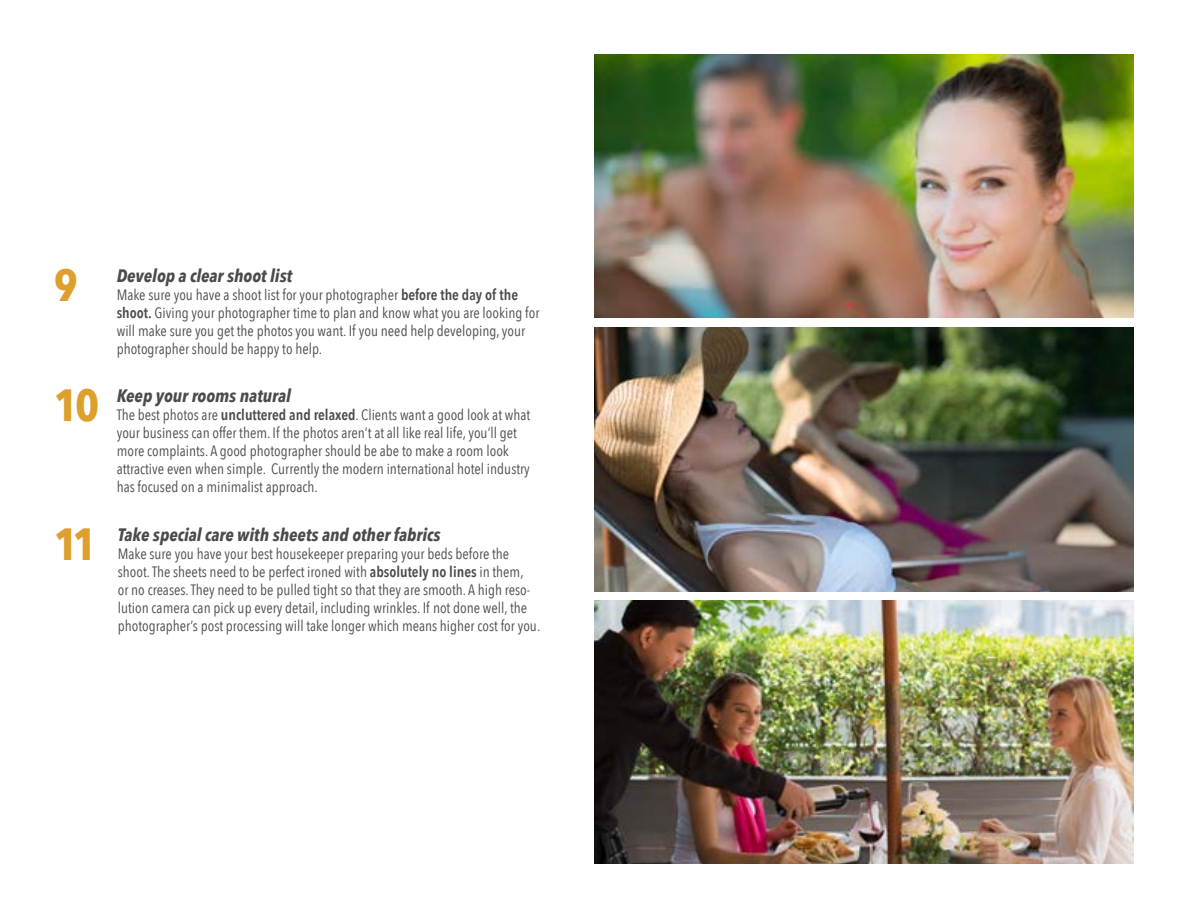
<style>
.page{position:relative;width:1188px;height:918px;background:#fff}
.page>*{position:absolute;margin:0;border:0;box-sizing:border-box;transform-origin:0 0}
.t1{font:700 45px "Avenir Next Condensed";color:#dda02c}
.t2{font:italic 700 18px "Avenir Next Condensed";color:#4a4c4b}
.t3{font:15px/18px "Avenir Next Condensed";color:#4a4c4b}
.s1{font-weight:600}
</style>
<div class="page">
<img style="left:594px;top:54px;width:539px;height:264px">
<img style="left:595px;top:327px;width:539px;height:264px">
<img style="left:595px;top:600px;width:539px;height:264px">
<h1 class="t1" style="left:54px;top:258px;width:25px">9</h1>
<h1 class="t1" style="left:54px;top:377px;width:46px">10</h1>
<p class="t2" style="left:117px;top:265px;width:177px">Develop a clear shoot list</p>
<p class="t3" style="left:117px;top:285px;width:424px">Make sure you have a shoot list for your photographer <span class="s1">before the day of the shoot.</span> Giving your photographer time to plan and know what you are looking for will make sure you get the photos you want. If you need help developing, your photographer should be happy to help.</p>
<p class="t2" style="left:117px;top:384px;width:176px">Keep your rooms natural</p>
<p class="t3" style="left:117px;top:405px;width:415px">The best photos are <span class="s1">uncluttered and relaxed</span>. Clients want a good look at what your business can offer them. If the photos aren’t at all like real life, you’ll get more complaints. A good photographer should be abe to make a room look attractive even when simple. Currently the modern international hotel industry has focused on a minimalist approach.</p>
<h1 class="t1" style="left:54px;top:516px;width:44px">11</h1>
<p class="t2" style="left:118px;top:523px;width:324px">Take special care with sheets and other fabrics</p>
<p class="t3" style="left:118px;top:544px;width:424px">Make sure you have your best housekeeper preparing your beds before the shoot. The sheets need to be perfect ironed with <span class="s1">absolutely no lines</span> in them,<br>or no creases. They need to be pulled tight so that they are smooth. A high reso&shy;lution camera can pick up every detail, including wrinkles. If not done well, the photographer’s post processing will take longer which means higher cost for you.</p>
</div>
